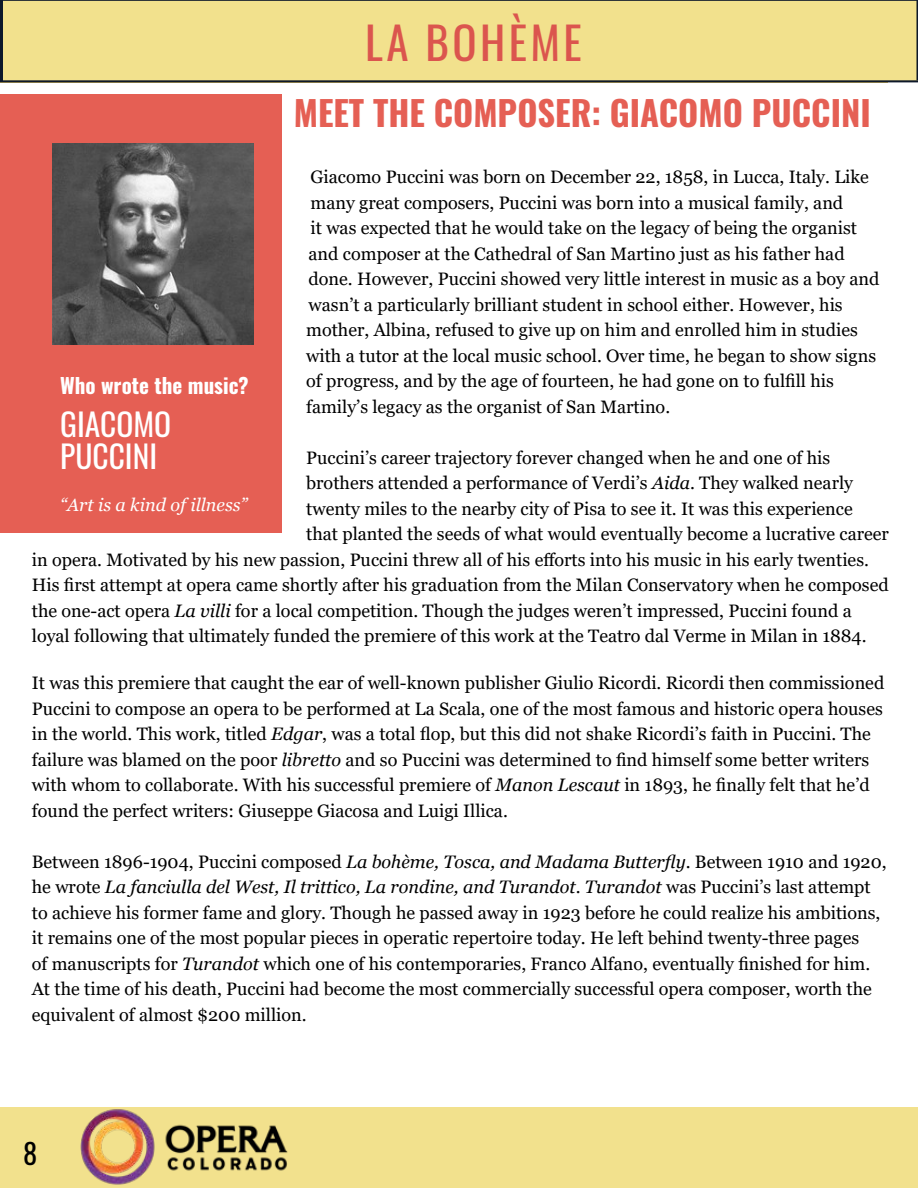
<style>
.page{position:relative;width:918px;height:1188px;background:#fff}
.page>*{position:absolute;margin:0;border:0;box-sizing:border-box;transform-origin:0 0}
.t1{font:45px "Oswald";letter-spacing:.075em;color:#db554e}
.t2{font:700 34.5px "Oswald";color:#e55f54}
.t3{font:31.5px/31.5px "Oswald";color:#fff}
.t4{font:28.5px "Oswald";color:#000}
.t5{font:700 24px "Oswald";color:#fff}
.t6{font:700 21px "Oswald";color:#fff}
.t7{font:18px/25.5px "Georgia";color:#000}
.t8{font:italic 18px "Georgia";color:#fff}
.s1{font-style:italic}
</style>
<div class="page">
<div style="left:0;top:1107px;width:918px;height:81px;background:#f2e18d"></div>
<img style="left:80px;top:1109px;width:208px;height:76px">
<div style="left:1px;top:94px;width:281px;height:439px;background:#e55f54"></div>
<div style="left:2px;top:0;width:916px;height:82px;background:#f2e18d"></div>
<img style="left:52px;top:144px;width:201px;height:201px">
<svg style="left:916px;top:0;width:2px;height:80px"></svg>
<h1 class="t1" style="left:365px;top:2px;width:218px">LA BOHÈME</h1>
<h2 class="t2" style="left:294px;top:95px;width:579px">MEET THE COMPOSER: GIACOMO PUCCINI</h2>
<p class="t7" style="left:306px;top:164px;width:575px">Giacomo Puccini was born on December 22, 1858, in Lucca, Italy. Like many great composers, Puccini was born into a musical family, and<br>it was expected that he would take on the legacy of being the organist and composer at the Cathedral of San Martino just as his father had done. However, Puccini showed very little interest in music as a boy and wasn’t a particularly brilliant student in school either. However, his mother, Albina, refused to give up on him and enrolled him in studies with a tutor at the local music school. Over time, he began to show signs of progress, and by the age of fourteen, he had gone on to fulfill his family’s legacy as the organist of San Martino.</p>
<p class="t7" style="left:306px;top:445px;width:526px">Puccini’s career trajectory forever changed when he and one of his</p>
<p class="t7" style="left:306px;top:471px;width:548px">brothers attended a performance of Verdi’s <span class="s1">Aida</span>. They walked nearly</p>
<p class="t7" style="left:306px;top:496px;width:548px">twenty miles to the nearby city of Pisa to see it. It was this experience</p>
<p class="t7" style="left:306px;top:522px;width:584px">that planted the seeds of what would eventually become a lucrative career</p>
<p class="t7" style="left:32px;top:547px;width:839px">in opera. Motivated by his new passion, Puccini threw all of his efforts into his music in his early twenties.</p>
<p class="t7" style="left:32px;top:573px;width:858px">His first attempt at opera came shortly after his graduation from the Milan Conservatory when he composed</p>
<p class="t7" style="left:32px;top:598px;width:822px">the one-act opera <span class="s1">La villi</span> for a local competition. Though the judges weren’t impressed, Puccini found a</p>
<p class="t7" style="left:32px;top:624px;width:836px">loyal following that ultimately funded the premiere of this work at the Teatro dal Verme in Milan in 1884.</p>
<p class="t7" style="left:32px;top:671px;width:854px">It was this premiere that caught the ear of well-known publisher Giulio Ricordi. Ricordi then commissioned Puccini to compose an opera to be performed at La Scala, one of the most famous and historic opera houses in the world. This work, titled <span class="s1">Edgar</span>, was a total flop, but this did not shake Ricordi’s faith in Puccini. The failure was blamed on the poor <span class="s1">libretto</span> and so Puccini was determined to find himself some better writers with whom to collaborate. With his successful premiere of <span class="s1">Manon Lescaut</span> in 1893, he finally felt that he’d found the perfect writers: Giuseppe Giacosa and Luigi Illica.</p>
<p class="t7" style="left:32px;top:849px;width:856px">Between 1896-1904, Puccini composed <span class="s1">La bohème, Tosca, and Madama Butterfly</span>. Between 1910 and 1920, he wrote <span class="s1">La fanciulla del West, Il trittico, La rondine, and Turandot</span>. <span class="s1">Turandot</span> was Puccini’s last attempt to achieve his former fame and glory. Though he passed away in 1923 before he could realize his ambitions, it remains one of the most popular pieces in operatic repertoire today. He left behind twenty-three pages<br>of manuscripts for <span class="s1">Turandot</span> which one of his contemporaries, Franco Alfano, eventually finished for him.<br>At the time of his death, Puccini had become the most commercially successful opera composer, worth the equivalent of almost $200 million.</p>
<h3 class="t5" style="left:60px;top:373px;width:77px">MUSIC?</h3>
<h3 class="t3" style="left:60px;top:406px;width:113px">GIACOMO<br>PUCCINI</h3>
<p class="t8" style="left:60px;top:493px;width:189px">“Art is a kind of illness”</p>
<p class="t6" style="left:60px;top:375px;width:190px">Who wrote the music?</p>
<h3 class="t4" style="left:23px;top:1128px;width:16px">8</h3>
</div>
